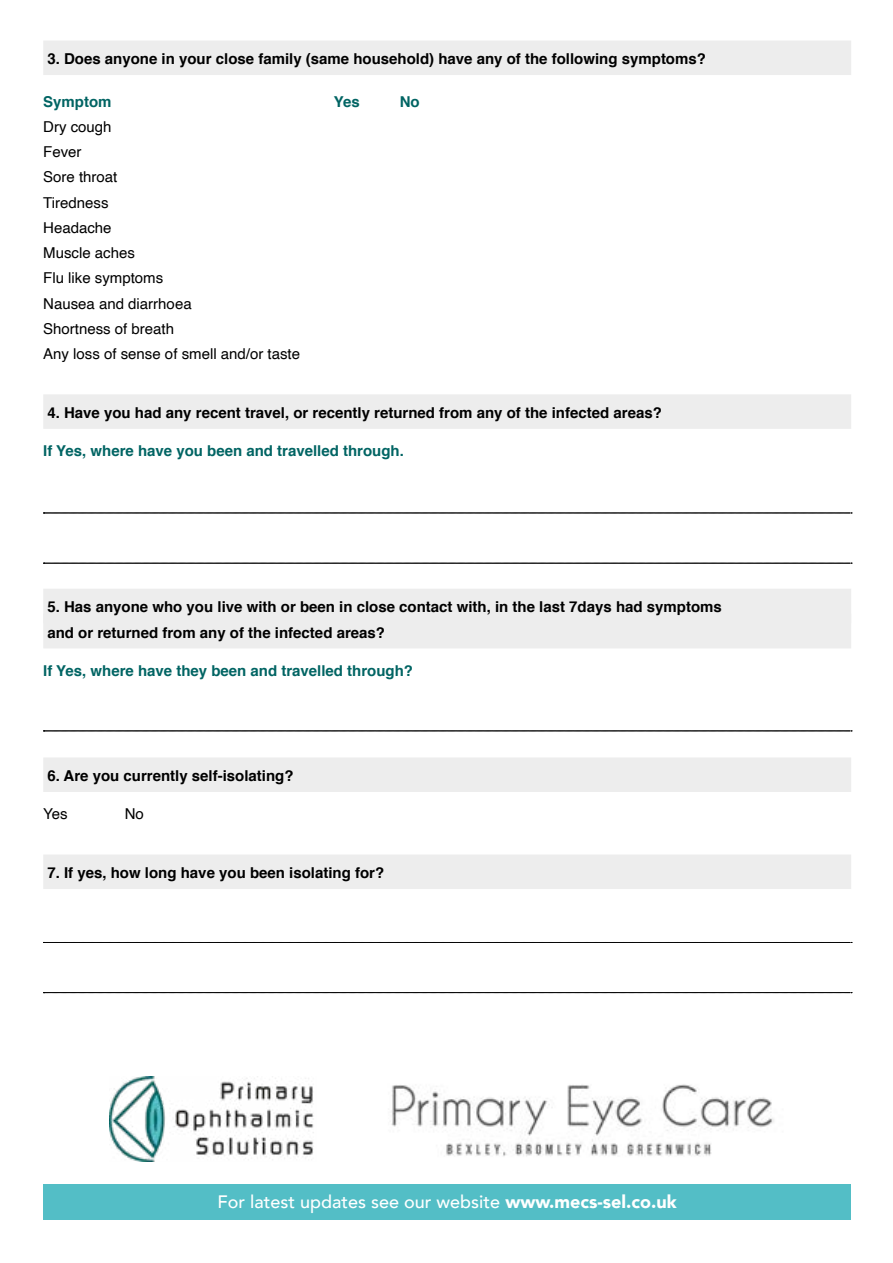
<style>
.page{position:relative;width:893px;height:1263px;background:#fff}
.page>*{position:absolute;margin:0;border:0;box-sizing:border-box;transform-origin:0 0}
.t1{font:500 18px "Avenir";color:#fff}
.t2{font:700 15px/25.2px "Helvetica";color:#000}
.t3{font:15px/25.2px "Helvetica";color:#000}
.t4{font:700 15px "Helvetica";color:#006463}
.s1{font-weight:900}
</style>
<div class="page">
<div style="left:43px;top:41px;width:808px;height:34px;background:#ededed"></div>
<div style="left:43px;top:394px;width:808px;height:35px;background:#ededed"></div>
<div style="left:43px;top:589px;width:808px;height:34px;background:#ededed"></div>
<div style="left:43px;top:614px;width:808px;height:34px;background:#ededed"></div>
<div style="left:43px;top:757px;width:808px;height:35px;background:#ededed"></div>
<div style="left:43px;top:854px;width:808px;height:35px;background:#ededed"></div>
<img style="left:391px;top:1084px;width:383px;height:72px">
<img style="left:110px;top:1076px;width:204px;height:85px">
<div style="left:43px;top:1184px;width:808px;height:35px;background:#53bec6"></div>
<svg style="left:43px;top:513px;width:809px;height:1px"></svg>
<svg style="left:43px;top:942px;width:809px;height:1px"></svg>
<svg style="left:43px;top:731px;width:809px;height:1px"></svg>
<svg style="left:43px;top:563px;width:809px;height:1px"></svg>
<svg style="left:43px;top:992px;width:809px;height:1px"></svg>
<p class="t2" style="left:47px;top:47px;width:660px">3. Does anyone in your close family (same household) have any of the following symptoms?</p>
<p class="t4" style="left:43px;top:89px;width:70px">Symptom</p>
<p class="t4" style="left:334px;top:89px;width:27px">Yes</p>
<p class="t4" style="left:400px;top:89px;width:21px">No</p>
<p class="t3" style="left:43px;top:114px;width:258px">Dry cough<br>Fever<br>Sore throat<br>Tiredness<br>Headache<br>Muscle aches<br>Flu like symptoms<br>Nausea and diarrhoea<br>Shortness of breath<br>Any loss of sense of smell and/or taste</p>
<p class="t2" style="left:47px;top:400px;width:616px">4. Have you had any recent travel, or recently returned from any of the infected areas?</p>
<p class="t4" style="left:43px;top:439px;width:362px">If Yes, where have you been and travelled through.</p>
<p class="t2" style="left:47px;top:595px;width:676px">5. Has anyone who you live with or been in close contact with, in the last 7days had symptoms and or returned from any of the infected areas?</p>
<p class="t4" style="left:43px;top:658px;width:371px">If Yes, where have they been and travelled through?</p>
<p class="t2" style="left:47px;top:763px;width:248px">6. Are you currently self-isolating?</p>
<p class="t3" style="left:43px;top:802px;width:26px">Yes</p>
<p class="t3" style="left:125px;top:802px;width:21px">No</p>
<p class="t2" style="left:47px;top:860px;width:338px">7. If yes, how long have you been isolating for?</p>
<p class="t1" style="left:218px;top:1186px;width:461px">For latest updates see our website <span class="s1">www.mecs-sel.co.uk</span></p>
</div>
